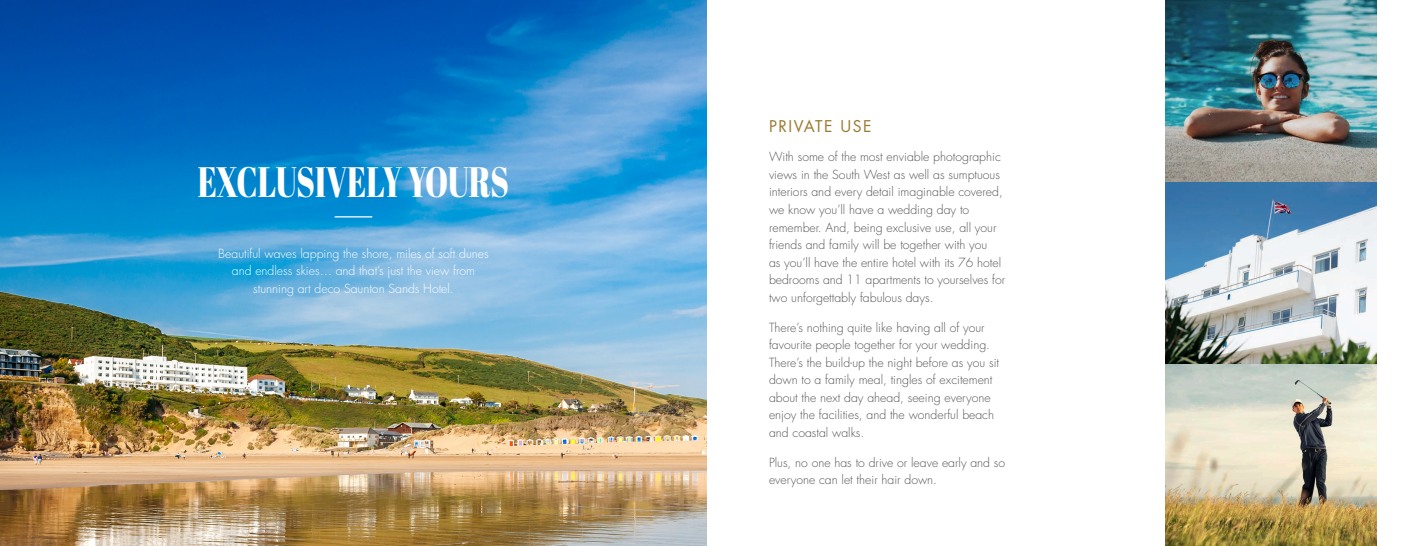
<style>
.page{position:relative;width:1414px;height:546px;background:#fff}
.page>*{position:absolute;margin:0;border:0;box-sizing:border-box;transform-origin:0 0}
.t1{font:42.44px "Abril Fatface";letter-spacing:-.01em;color:#fff;scale:.73 1}
.t2{font:15.75px "Futura Std";letter-spacing:.1em;color:#99792f}
.t3{font:300 12.25px/17.5px "Futura Std";color:#57585a}
.t4{font:300 12.25px/17.5px "Futura Std";color:#fff;text-align:center}
</style>
<div class="page">
<img style="left:0;top:0;width:707px;height:546px">
<hr style="left:335px;top:216px;width:37px;height:1px;background:#fff">
<img style="left:1166px;top:0;width:211px;height:546px">
<p class="t1" style="left:198px;top:152px;width:428px">EXCLUSIVELY YOURS</p>
<p class="t4" style="left:218px;top:245px;width:272px">Beautiful waves lapping the shore, miles of soft dunes and endless skies… and that’s just the view from stunning art deco Saunton Sands Hotel.</p>
<p class="t2" style="left:769px;top:116px;width:104px">PRIVATE USE</p>
<p class="t3" style="left:769px;top:149px;width:238px">With some of the most enviable photographic views in the South West as well as sumptuous interiors and every detail imaginable covered, we know you’ll have a wedding day to remember. And, being exclusive use, all your friends and family will be together with you<br>as you’ll have the entire hotel with its 76 hotel bedrooms and 11 apartments to yourselves for two unforgettably fabulous days.</p>
<p class="t3" style="left:769px;top:318px;width:232px">There’s nothing quite like having all of your favourite people together for your wedding.<br>There’s the build-up the night before as you sit down to a family meal, tingles of excitement about the next day ahead, seeing everyone enjoy the facilities, and the wonderful beach and coastal walks.</p>
<p class="t3" style="left:769px;top:453px;width:238px">Plus, no one has to drive or leave early and so everyone can let their hair down.</p>
</div>
